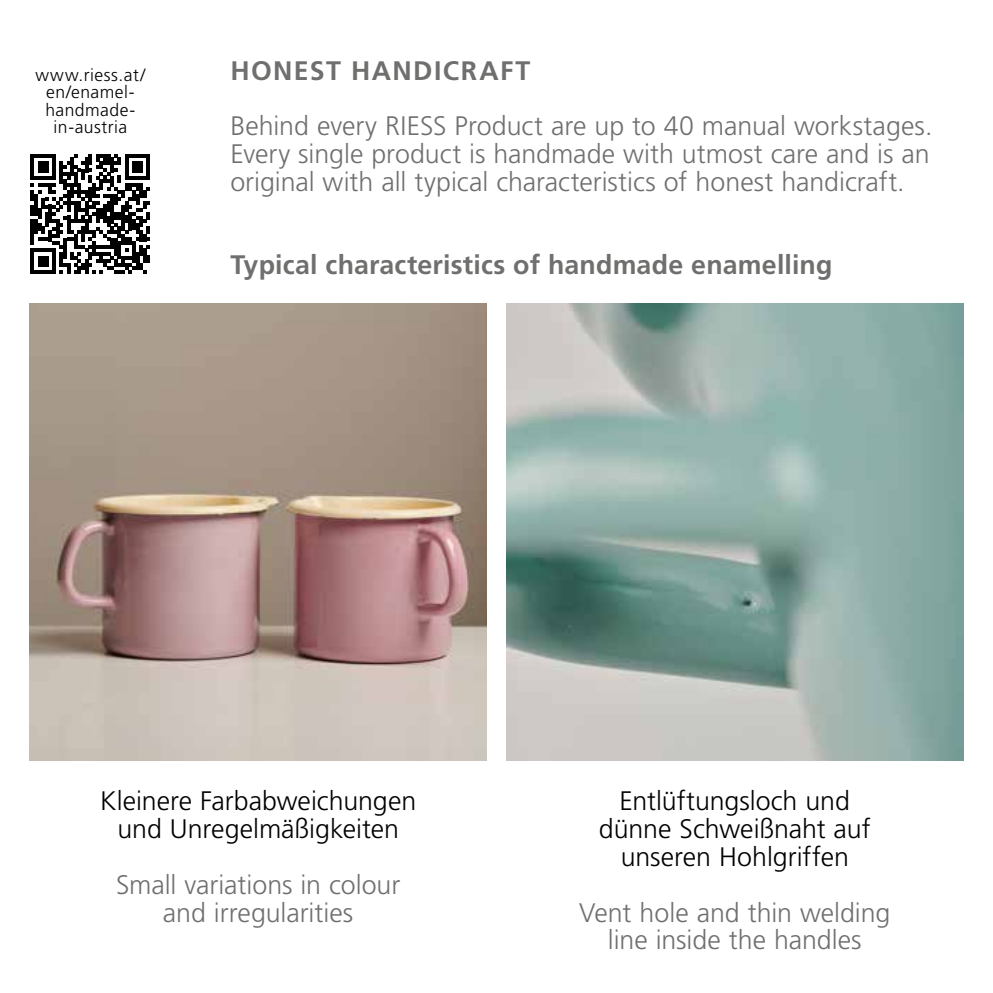
<style>
.page{position:relative;width:993px;height:993px;background:#fff}
.page>*{position:absolute;margin:0;border:0;box-sizing:border-box;transform-origin:0 0}
.t1{font:300 26.6px/27.7px "Frutiger LT Std";color:#6f6f6e;text-align:center}
.t2{font:300 26.6px/27.7px "Frutiger LT Std";color:#000;text-align:center}
.t3{font:700 26.6px "Frutiger LT Std";letter-spacing:.01em;color:#6f6f6e}
.t4{font:700 26.6px "Frutiger LT Std";letter-spacing:.055em;color:#6f6f6e}
.t5{font:300 17.5px/17.5px "Frutiger LT Std";letter-spacing:.025em;color:#000;text-align:center}
</style>
<div class="page">
<img style="left:30px;top:304px;width:456px;height:456px">
<img style="left:506px;top:304px;width:456px;height:456px">
<svg style="left:30px;top:154px;width:120px;height:120px"></svg>
<p class="t5" style="left:35px;top:66px;width:111px">www.riess.at/ en/enamel&shy;handmade&shy;in-austria</p>
<p class="t4" style="left:230px;top:55px;width:301px">HONEST HANDICRAFT</p>
<p class="t1" style="left:230px;top:113px;width:703px;text-align:justify">Behind every RIESS Product are up to 40 manual workstages.<br>Every single product is handmade with utmost care and is an original with all typical characteristics of honest handicraft.</p>
<p class="t3" style="left:230px;top:249px;width:603px">Typical characteristics of handmade enamelling</p>
<p class="t2" style="left:100px;top:787px;width:317px">Kleinere Farbabweichungen und Unregelmäßigkeiten</p>
<p class="t1" style="left:116px;top:870px;width:285px">Small variations in colour and irregularities</p>
<p class="t2" style="left:598px;top:787px;width:273px">Entlüftungsloch und dünne Schweißnaht auf unseren Hohlgriffen</p>
<p class="t1" style="left:579px;top:898px;width:313px">Vent hole and thin welding line inside the handles</p>
</div>
